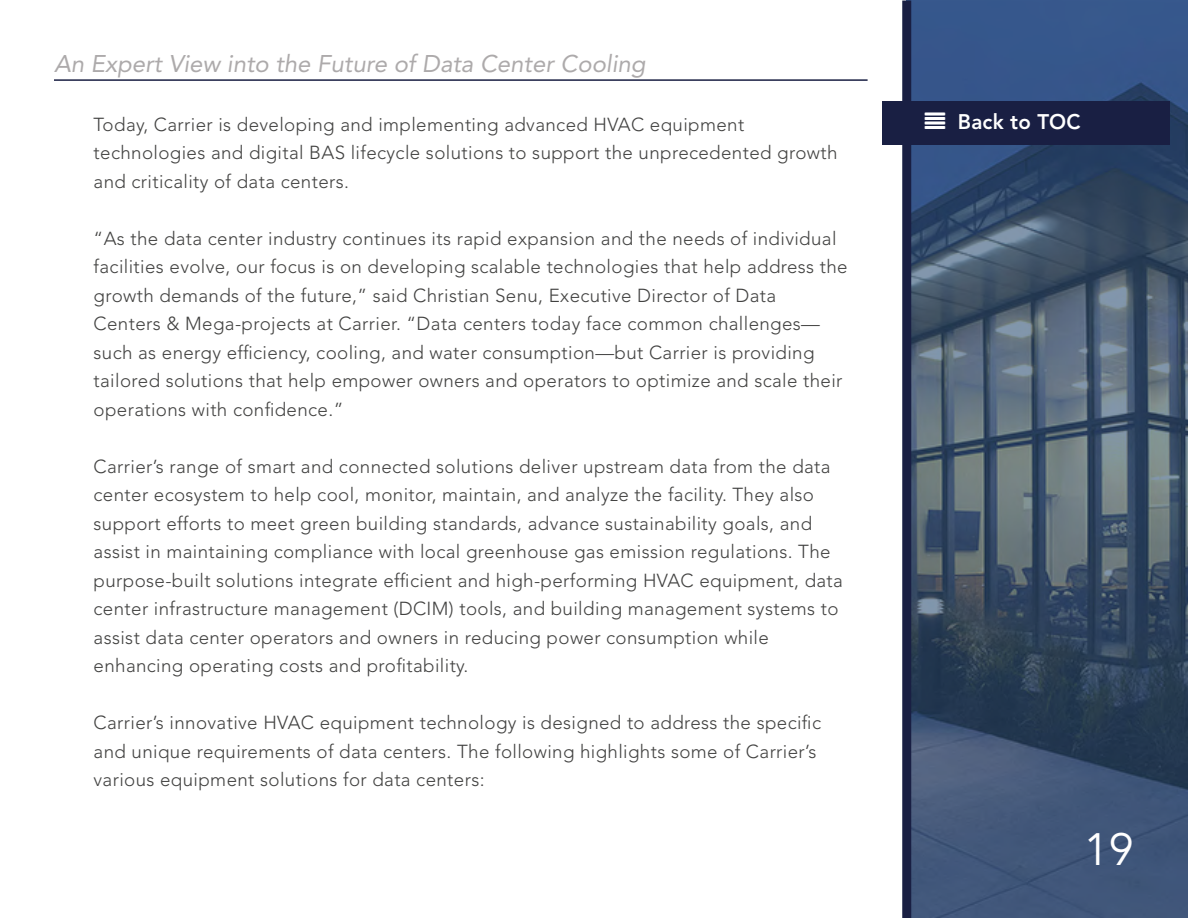
<style>
.page{position:relative;width:1188px;height:918px;background:#fff}
.page>*{position:absolute;margin:0;border:0;box-sizing:border-box;transform-origin:0 0}
.t1{font:45px "Avenir LT Std";color:#fff}
.t2{font:italic 24px "Avenir LT Std";color:#adaaab}
.t3{font:800 21px "Avenir LT Std";letter-spacing:.01em;color:#fff}
.t4{font:300 18.75px/28.5px "Avenir LT Std";letter-spacing:.02em;color:#424241}
</style>
<div class="page">
<svg style="left:907px;top:0;width:281px;height:918px;background:#405570"></svg>
<div style="left:902px;top:1px;width:9px;height:917px;background:#191f43"></div>
<hr style="left:54px;top:79px;width:814px;height:2px;background:#191f43">
<div style="left:883px;top:101px;width:287px;height:43px;background:#191f43"></div>
<p class="t2" style="left:54px;top:50px;width:593px">An Expert View into the Future of Data Center Cooling</p>
<p class="t4" style="left:94px;top:110px;width:745px">Today, Carrier is developing and implementing advanced HVAC equipment technologies and digital BAS lifecycle solutions to support the unprecedented growth and criticality of data centers.</p>
<p class="t4" style="left:94px;top:224px;width:756px">“As the data center industry continues its rapid expansion and the needs of individual facilities evolve, our focus is on developing scalable technologies that help address the growth demands of the future,” said Christian Senu, Executive Director of Data Centers &amp; Mega-projects at Carrier. “Data centers today face common challenges— such as energy efficiency, cooling, and water consumption—but Carrier is providing tailored solutions that help empower owners and operators to optimize and scale their operations with confidence.”</p>
<p class="t4" style="left:94px;top:452px;width:751px">Carrier’s range of smart and connected solutions deliver upstream data from the data center ecosystem to help cool, monitor, maintain, and analyze the facility. They also support efforts to meet green building standards, advance sustainability goals, and assist in maintaining compliance with local greenhouse gas emission regulations. The purpose-built solutions integrate efficient and high-performing HVAC equipment, data center infrastructure management (DCIM) tools, and building management systems to assist data center operators and owners in reducing power consumption while enhancing operating costs and profitability.</p>
<p class="t4" style="left:94px;top:709px;width:729px">Carrier’s innovative HVAC equipment technology is designed to address the specific and unique requirements of data centers. The following highlights some of Carrier’s various equipment solutions for data centers:</p>
<p class="t3" style="left:958px;top:110px;width:124px">Back to TOC</p>
<h1 class="t1" style="left:1084px;top:824px;width:52px">19</h1>
</div>
